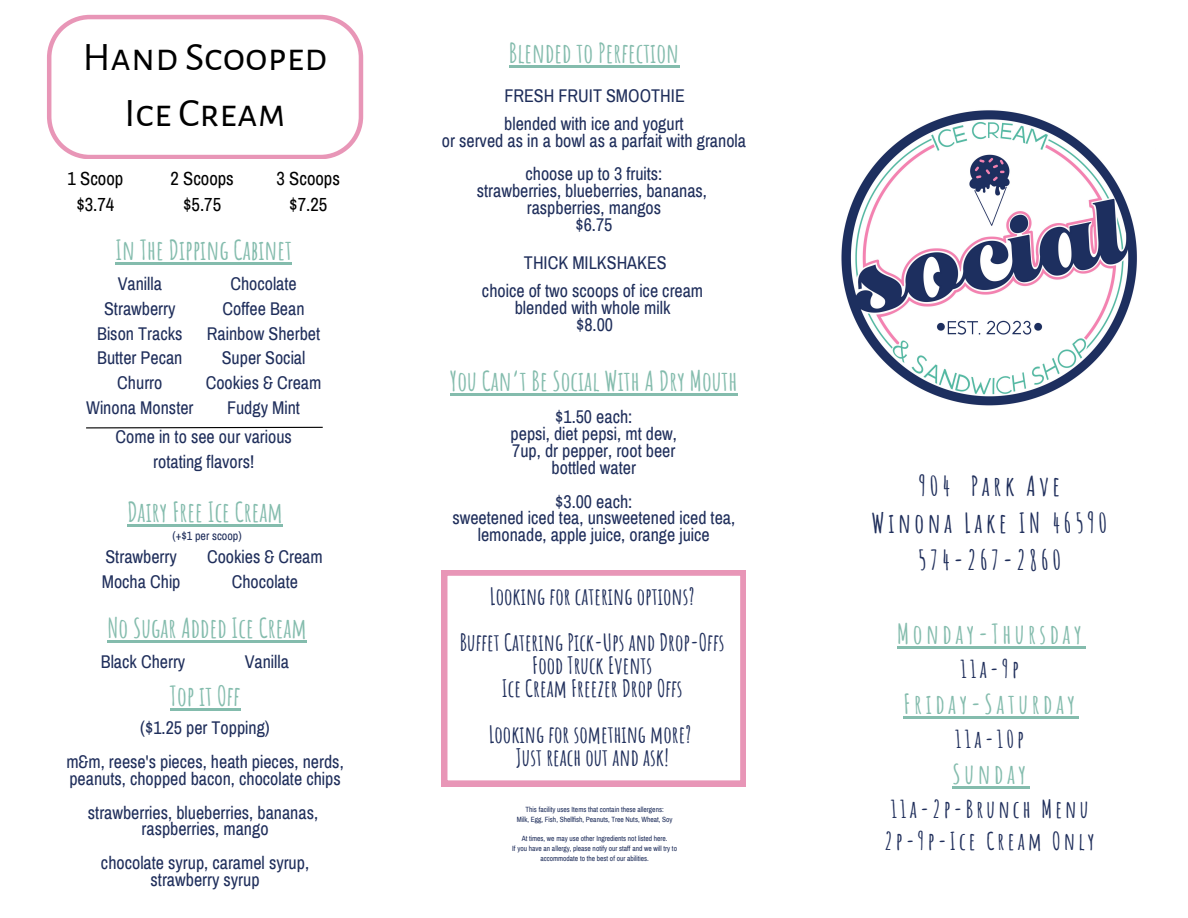
<style>
.page{position:relative;width:1188px;height:918px;background:#fff}
.page>*{position:absolute;margin:0;border:0;box-sizing:border-box;transform-origin:0 0}
.t1{font:40.5px/56.2px "Alegreya Sans SC";color:#000;text-align:center}
.t2{font:700 27px "Amatic SC";color:#84bcad}
.t3{font:700 27px/37.2px "Amatic SC";letter-spacing:.13em;color:#1f2e5b;text-align:center}
.t4{font:700 27px "Amatic SC";letter-spacing:.13em;color:#84bcad}
.t5{font:700 24px/32.7px "Amatic SC";letter-spacing:.13em;color:#1f2e5b}
.t6{font:700 23.4px/23px "Amatic SC";color:#1f2e5b;text-align:center}
.t7{font:18.6px/25.8px "Archivo Narrow";color:#000;text-align:center}
.t8{font:18px/16.8px "Archivo Narrow";color:#1f2e5b;text-align:center}
.t9{font:12px "Archivo Narrow";color:#1f2e5b}
.t10{font:7.35px/9.9px "Archivo Narrow";color:#1f2e5b;text-align:center}
</style>
<div class="page">
<img style="left:841px;top:110px;width:296px;height:296px">
<svg style="left:47px;top:15px;width:316px;height:144px"></svg>
<hr style="left:897px;top:647px;width:188px;height:2px;background:#84bcad">
<hr style="left:904px;top:716px;width:175px;height:3px;background:#84bcad">
<hr style="left:953px;top:786px;width:77px;height:2px;background:#84bcad">
<hr style="left:115px;top:263px;width:177px;height:2px;background:#84bcad">
<hr style="left:170px;top:708px;width:70px;height:2px;background:#84bcad">
<hr style="left:509px;top:65px;width:170px;height:2px;background:#84bcad">
<hr style="left:450px;top:393px;width:287px;height:3px;background:#84bcad">
<svg style="left:442px;top:570px;width:304px;height:216px"></svg>
<svg style="left:86px;top:426px;width:237px;height:3px"></svg>
<hr style="left:127px;top:525px;width:156px;height:2px;background:#84bcad">
<hr style="left:107px;top:641px;width:200px;height:2px;background:#84bcad">
<h5 class="t1" style="left:83px;top:30px;width:246px">Hand Scooped<br>Ice Cream</h5>
<h2 class="t7" style="left:68px;top:166px;width:57px">1 Scoop $3.74</h2>
<h5 class="t7" style="left:171px;top:166px;width:65px">2 Scoops $5.75</h5>
<h5 class="t7" style="left:277px;top:166px;width:65px">3 Scoops $7.25</h5>
<h5 class="t2" style="left:115px;top:233px;width:178px">In The Dipping Cabinet</h5>
<h2 class="t8" style="left:86px;top:272px;width:109px;line-height:24.8px">Vanilla<br>Strawberry<br>Bison Tracks<br>Butter Pecan<br>Churro<br>Winona Monster</h2>
<h5 class="t8" style="left:206px;top:272px;width:117px;line-height:24.8px">Chocolate<br>Coffee Bean<br>Rainbow Sherbet<br>Super Social<br>Cookies &amp; Cream<br>Fudgy Mint</h5>
<h4 class="t8" style="left:116px;top:425px;width:178px;line-height:24.8px">Come in to see our various rotating flavors!</h4>
<h5 class="t2" style="left:127px;top:495px;width:157px">Dairy Free Ice Cream</h5>
<h3 class="t8" style="left:102px;top:545px;width:80px;line-height:24.8px;text-align:left">Strawberry<br>Mocha Chip</h3>
<h3 class="t8" style="left:207px;top:545px;width:117px;line-height:24.8px">Cookies &amp; Cream<br>Chocolate</h3>
<h3 class="t2" style="left:107px;top:611px;width:201px">No Sugar Added Ice Cream</h3>
<p class="t8" style="left:101px;top:653px;width:86px">Black Cherry</p>
<p class="t8" style="left:245px;top:653px;width:46px">Vanilla</p>
<h3 class="t9" style="left:172px;top:529px;width:71px">(+$1 per scoop)</h3>
<h6 class="t2" style="left:170px;top:678px;width:72px">Top it Off</h6>
<h5 class="t8" style="left:140px;top:720px;width:131px">($1.25 per Topping)</h5>
<h5 class="t8" style="left:66px;top:754px;width:279px;text-align:left">m&amp;m, reese's pieces, heath pieces, nerds, peanuts, chopped bacon, chocolate chips</h5>
<h5 class="t8" style="left:88px;top:804px;width:232px">strawberries, blueberries, bananas, raspberries, mango</h5>
<h5 class="t8" style="left:101px;top:855px;width:210px">chocolate syrup, caramel syrup, strawberry syrup</h5>
<h5 class="t2" style="left:509px;top:35px;width:172px">Blended to Perfection</h5>
<h2 class="t8" style="left:504px;top:88px;width:182px">FRESH FRUIT SMOOTHIE</h2>
<h5 class="t8" style="left:442px;top:115px;width:306px">blended with ice and yogurt<br>or served as in a bowl as a parfait with granola</h5>
<h2 class="t8" style="left:477px;top:166px;width:232px">choose up to 3 fruits:<br>strawberries, blueberries, bananas, raspberries, mangos<br>$6.75</h2>
<h5 class="t8" style="left:524px;top:255px;width:144px">THICK MILKSHAKES</h5>
<h4 class="t8" style="left:482px;top:283px;width:223px">choice of two scoops of ice cream blended with whole milk<br>$8.00</h4>
<h5 class="t2" style="left:450px;top:364px;width:289px">You Can’t Be Social With A Dry Mouth</h5>
<h2 class="t8" style="left:511px;top:409px;width:168px">$1.50 each:<br>pepsi, diet pepsi, mt dew,<br>7up, dr pepper, root beer bottled water</h2>
<h5 class="t8" style="left:452px;top:493px;width:284px">$3.00 each:<br>sweetened iced tea, unsweetened iced tea, lemonade, apple juice, orange juice</h5>
<h5 class="t6" style="left:490px;top:585px;width:206px">Looking for catering options?</h5>
<h2 class="t6" style="left:460px;top:631px;width:266px">Buffet Catering Pick-Ups and Drop-Offs<br>Food Truck Events<br>Ice Cream Freezer Drop Offs</h2>
<h5 class="t6" style="left:489px;top:723px;width:204px">Looking for something more?<br>Just reach out and ask!</h5>
<p class="t10" style="left:526px;top:804px;width:140px">This facility uses Items that contain these allergens:</p>
<p class="t10" style="left:517px;top:814px;width:157px">Milk, Egg, Fish, Shellfish, Peanuts, Tree Nuts, Wheat, Soy</p>
<p class="t10" style="left:522px;top:834px;width:147px">At times, we may use other Ingredients not listed here.</p>
<h2 class="t10" style="left:512px;top:844px;width:166px">If you have an allergy, please notify our staff and we will try to accommodate to the best of our abilities.</h2>
<h5 class="t3" style="left:872px;top:467px;width:237px">904 Park Ave<br>Winona Lake IN 46590<br>574-267-2860</h5>
<h5 class="t4" style="left:897px;top:617px;width:186px">Monday-Thursday</h5>
<h5 class="t5" style="left:961px;top:652px;width:60px">11a-9p</h5>
<h5 class="t4" style="left:904px;top:687px;width:173px">Friday-Saturday</h5>
<h5 class="t5" style="left:955px;top:722px;width:70px">11a-10p</h5>
<h5 class="t2" style="left:953px;top:756px;width:75px">Sunday</h5>
<h5 class="t5" style="left:885px;top:792px;width:212px">11a-2p-Brunch Menu<br>2p-9p-Ice Cream Only</h5>
</div>
